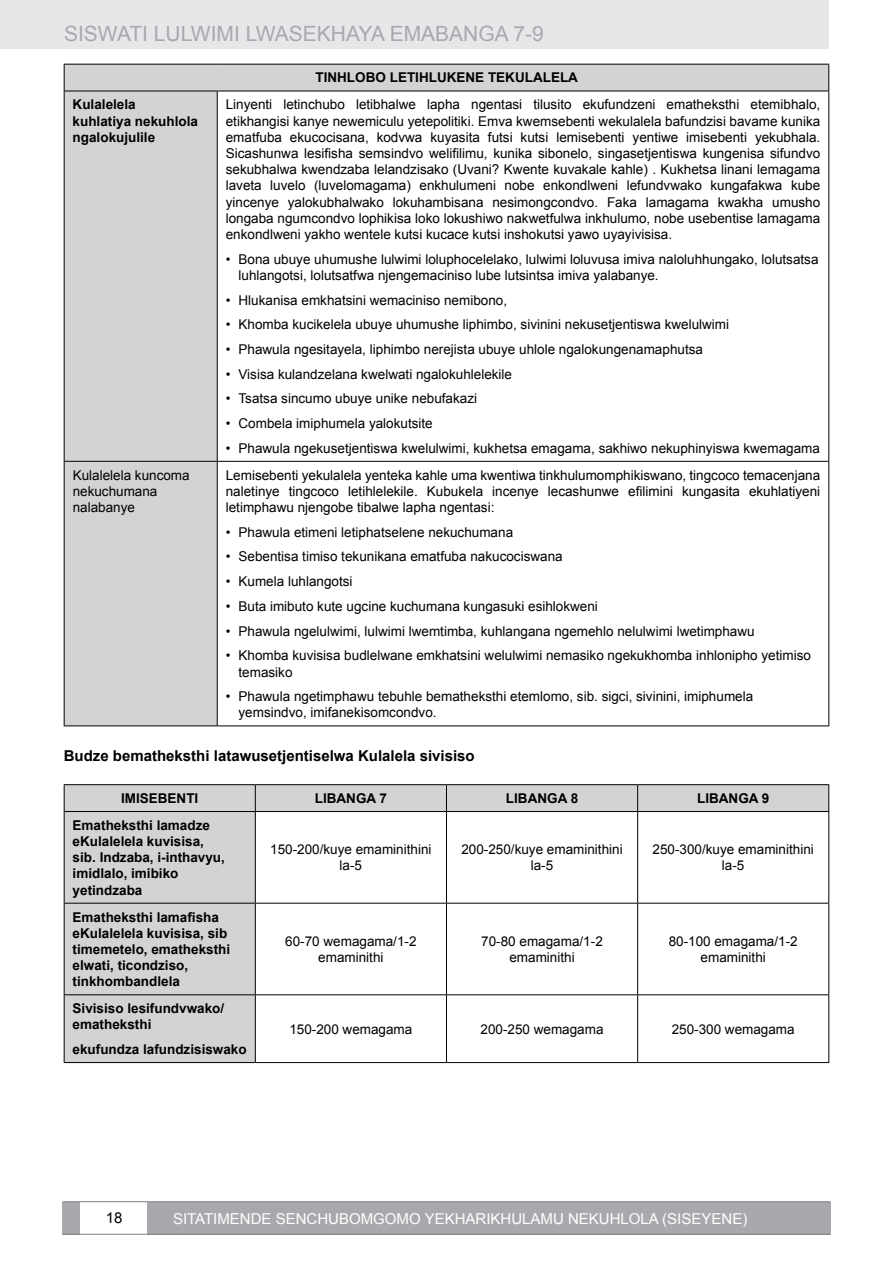
<style>
.page{position:relative;width:893px;height:1263px;background:#fff}
.page>*{position:absolute;margin:0;border:0;box-sizing:border-box;transform-origin:0 0}
.t1{font:21px "Arial";color:#a7a9ac}
.t2{font:15px "Arial";color:#fff}
.t3{font:700 15px "Arial";color:#000}
.t4{font:15px "Arial";color:#000}
.t5{font:13.5px/16.2px "Arial";color:#000;text-align:center}
.t6{font:700 13.5px/16.2px "Arial";color:#000}
</style>
<div class="page">
<div style="left:0;top:0;width:829px;height:49px;background:#e6e7e8"></div>
<div style="left:63px;top:1202px;width:17px;height:32px;background:#a7a9ac"></div>
<div style="left:147px;top:1202px;width:683px;height:32px;background:#a7a9ac"></div>
<hr style="left:63px;top:1234px;width:767px;height:1px;background:#808285">
<hr style="left:63px;top:1201px;width:767px;height:1px;background:#808285">
<svg style="left:65px;top:65px;width:763px;height:660px"></svg>
<hr style="left:217px;top:91px;width:1px;height:370px;background:#000">
<hr style="left:217px;top:462px;width:1px;height:263px;background:#000">
<hr style="left:64px;top:64px;width:153px;height:1px;background:#000">
<svg style="left:64px;top:65px;width:1px;height:26px"></svg>
<hr style="left:217px;top:64px;width:612px;height:1px;background:#000">
<svg style="left:828px;top:65px;width:1px;height:26px"></svg>
<hr style="left:64px;top:91px;width:153px;height:1px;background:#000">
<hr style="left:217px;top:91px;width:612px;height:1px;background:#000">
<hr style="left:64px;top:91px;width:1px;height:370px;background:#000">
<hr style="left:828px;top:91px;width:1px;height:370px;background:#000">
<hr style="left:64px;top:461px;width:153px;height:1px;background:#000">
<hr style="left:64px;top:462px;width:1px;height:263px;background:#000">
<hr style="left:217px;top:461px;width:612px;height:1px;background:#000">
<hr style="left:828px;top:462px;width:1px;height:263px;background:#000">
<hr style="left:64px;top:725px;width:153px;height:1px;background:#000">
<hr style="left:217px;top:725px;width:612px;height:1px;background:#000">
<div style="left:65px;top:785px;width:190px;height:277px;background:#d1d3d4"></div>
<hr style="left:64px;top:784px;width:191px;height:1px;background:#000">
<svg style="left:64px;top:785px;width:1px;height:26px"></svg>
<hr style="left:255px;top:784px;width:191px;height:1px;background:#000">
<hr style="left:446px;top:784px;width:192px;height:1px;background:#000">
<hr style="left:638px;top:784px;width:191px;height:1px;background:#000">
<div style="left:255px;top:785px;width:574px;height:26px;background:#d1d3d4"></div>
<hr style="left:64px;top:811px;width:191px;height:1px;background:#000">
<hr style="left:64px;top:812px;width:1px;height:91px;background:#000">
<hr style="left:255px;top:811px;width:191px;height:1px;background:#000">
<hr style="left:255px;top:812px;width:1px;height:91px;background:#000">
<hr style="left:446px;top:811px;width:192px;height:1px;background:#000">
<hr style="left:446px;top:812px;width:1px;height:91px;background:#000">
<hr style="left:638px;top:811px;width:191px;height:1px;background:#000">
<hr style="left:637px;top:812px;width:1px;height:91px;background:#000">
<hr style="left:828px;top:812px;width:1px;height:91px;background:#000">
<hr style="left:64px;top:903px;width:191px;height:1px;background:#000">
<hr style="left:64px;top:903px;width:1px;height:91px;background:#000">
<hr style="left:255px;top:903px;width:191px;height:1px;background:#000">
<hr style="left:255px;top:903px;width:1px;height:91px;background:#000">
<hr style="left:446px;top:903px;width:192px;height:1px;background:#000">
<hr style="left:446px;top:903px;width:1px;height:91px;background:#000">
<hr style="left:638px;top:903px;width:191px;height:1px;background:#000">
<hr style="left:637px;top:903px;width:1px;height:91px;background:#000">
<hr style="left:828px;top:903px;width:1px;height:91px;background:#000">
<hr style="left:64px;top:994px;width:191px;height:1px;background:#000">
<hr style="left:64px;top:995px;width:1px;height:67px;background:#000">
<hr style="left:255px;top:994px;width:191px;height:1px;background:#000">
<hr style="left:255px;top:995px;width:1px;height:67px;background:#000">
<hr style="left:446px;top:994px;width:192px;height:1px;background:#000">
<hr style="left:446px;top:995px;width:1px;height:67px;background:#000">
<hr style="left:638px;top:994px;width:191px;height:1px;background:#000">
<hr style="left:637px;top:995px;width:1px;height:67px;background:#000">
<hr style="left:828px;top:995px;width:1px;height:67px;background:#000">
<hr style="left:64px;top:1062px;width:191px;height:1px;background:#000">
<hr style="left:255px;top:1062px;width:191px;height:1px;background:#000">
<hr style="left:446px;top:1062px;width:192px;height:1px;background:#000">
<hr style="left:638px;top:1062px;width:191px;height:1px;background:#000">
<h1 class="t1" style="left:64px;top:19px;width:481px">SISWATI LULWIMI LWASEKHAYA EMABANGA 7-9</h1>
<p class="t6" style="left:315px;top:70px;width:18px">Tinhlobo</p>
<p class="t6" style="left:390px;top:70px;width:10px">letihlukene</p>
<p class="t6" style="left:488px;top:70px;width:10px">tekulalela</p>
<p class="t6" style="left:73px;top:97px;width:127px">Kulalelela<br>kuhlatiya nekuhlola ngalokujulile</p>
<p class="t5" style="left:226px;top:97px;width:596px;text-align:justify">Linyenti letinchubo letibhalwe lapha ngentasi tilusito ekufundzeni ematheksthi etemibhalo, etikhangisi kanye newemiculu yetepolitiki. Emva kwemsebenti wekulalela bafundzisi bavame kunika ematfuba ekucocisana, kodvwa kuyasita futsi kutsi lemisebenti yentiwe imisebenti yekubhala.<br>Sicashunwa lesifisha semsindvo welifilimu, kunika sibonelo, singasetjentiswa kungenisa sifundvo sekubhalwa kwendzaba lelandzisako (Uvani? Kwente kuvakale kahle) . Kukhetsa linani lemagama laveta luvelo (luvelomagama) enkhulumeni nobe enkondlweni lefundvwako kungafakwa kube yincenye yalokubhalwako lokuhambisana nesimongcondvo. Faka lamagama kwakha umusho longaba ngumcondvo lophikisa loko lokushiwo nakwetfulwa inkhulumo, nobe usebentise lamagama enkondlweni yakho wentele kutsi kucace kutsi inshokutsi yawo uyayivisisa.</p>
<p class="t5" style="left:238px;top:251px;width:581px;text-align:left;text-indent:-13px">• Bona ubuye uhumushe lulwimi loluphocelelako, lulwimi loluvusa imiva naloluhhungako, lolutsatsa luhlangotsi, lolutsatfwa njengemaciniso lube lutsintsa imiva yalabanye.</p>
<p class="t5" style="left:226px;top:292px;width:283px">• Hlukanisa emkhatsini wemaciniso nemibono,</p>
<p class="t5" style="left:226px;top:317px;width:505px">• Khomba kucikelela ubuye uhumushe liphimbo, sivinini nekusetjentiswa kwelulwimi</p>
<p class="t5" style="left:226px;top:341px;width:479px">• Phawula ngesitayela, liphimbo nerejista ubuye uhlole ngalokungenamaphutsa</p>
<p class="t5" style="left:226px;top:366px;width:288px">• Visisa kulandzelana kwelwati ngalokuhlelekile</p>
<p class="t5" style="left:226px;top:391px;width:253px">• Tsatsa sincumo ubuye unike nebufakazi</p>
<p class="t5" style="left:226px;top:415px;width:209px">• Combela imiphumela yalokutsite</p>
<p class="t5" style="left:226px;top:440px;width:596px">• Phawula ngekusetjentiswa kwelulwimi, kukhetsa emagama, sakhiwo nekuphinyiswa kwemagama</p>
<p class="t5" style="left:73px;top:467px;width:119px;text-align:left">Kulalelela kuncoma nekuchumana nalabanye</p>
<p class="t5" style="left:226px;top:467px;width:596px;text-align:justify">Lemisebenti yekulalela yenteka kahle uma kwentiwa tinkhulumomphikiswano, tingcoco temacenjana naletinye tingcoco letihlelekile. Kubukela incenye lecashunwe efilimini kungasita ekuhlatiyeni letimphawu njengobe tibalwe lapha ngentasi:</p>
<p class="t5" style="left:226px;top:524px;width:289px">• Phawula etimeni letiphatselene nekuchumana</p>
<p class="t5" style="left:226px;top:549px;width:338px">• Sebentisa timiso tekunikana ematfuba nakucociswana</p>
<p class="t5" style="left:226px;top:573px;width:128px">• Kumela luhlangotsi</p>
<p class="t5" style="left:226px;top:598px;width:374px">• Buta imibuto kute ugcine kuchumana kungasuki esihlokweni</p>
<p class="t5" style="left:226px;top:623px;width:530px">• Phawula ngelulwimi, lulwimi lwemtimba, kuhlangana ngemehlo nelulwimi lwetimphawu</p>
<p class="t5" style="left:239px;top:648px;width:574px;text-align:left;text-indent:-13px">• Khomba kuvisisa budlelwane emkhatsini welulwimi nemasiko ngekukhomba inhlonipho yetimiso temasiko</p>
<p class="t5" style="left:239px;top:688px;width:516px;text-align:left;text-indent:-13px">• Phawula ngetimphawu tebuhle bematheksthi etemlomo, sib. sigci, sivinini, imiphumela yemsindvo, imifanekisomcondvo.</p>
<p class="t3" style="left:64px;top:746px;width:412px">Budze bematheksthi latawusetjentiselwa Kulalela sivisiso</p>
<p class="t6" style="left:121px;top:790px;width:13px">Imisebenti</p>
<p class="t6" style="left:315px;top:790px;width:18px">Libanga</p>
<p class="t6" style="left:380px;top:790px;width:9px">7</p>
<p class="t6" style="left:506px;top:790px;width:18px">Libanga</p>
<p class="t6" style="left:571px;top:790px;width:9px">8</p>
<p class="t6" style="left:697px;top:790px;width:18px">Libanga</p>
<p class="t6" style="left:762px;top:790px;width:9px">9</p>
<p class="t6" style="left:73px;top:817px;width:154px">Ematheksthi lamadze eKulalelela kuvisisa, sib. Indzaba, i-inthavyu, imidlalo, imibiko yetindzaba</p>
<p class="t5" style="left:270px;top:841px;width:163px">150-200/kuye emaminithini la-5</p>
<p class="t5" style="left:461px;top:841px;width:163px">200-250/kuye emaminithini la-5</p>
<p class="t5" style="left:653px;top:841px;width:163px">250-300/kuye emaminithini la-5</p>
<p class="t6" style="left:73px;top:909px;width:159px">Ematheksthi lamafisha eKulalelela kuvisisa, sib timemetelo, ematheksthi elwati, ticondziso, tinkhombandlela</p>
<p class="t6" style="left:73px;top:1001px;width:153px">Sivisiso lesifundvwako/ ematheksthi</p>
<p class="t6" style="left:73px;top:1042px;width:176px">ekufundza lafundzisiswako</p>
<p class="t5" style="left:285px;top:933px;width:133px">60-70 wemagama/1-2 emaminithi</p>
<p class="t5" style="left:481px;top:933px;width:123px">70-80 emagama/1-2 emaminithi</p>
<p class="t5" style="left:669px;top:933px;width:131px">80-100 emagama/1-2 emaminithi</p>
<p class="t5" style="left:289px;top:1021px;width:125px">150-200 wemagama</p>
<p class="t5" style="left:480px;top:1021px;width:125px">200-250 wemagama</p>
<p class="t5" style="left:672px;top:1021px;width:125px">250-300 wemagama</p>
<p class="t4" style="left:106px;top:1208px;width:18px">18</p>
<p class="t2" style="left:173px;top:1209px;width:576px">SITATIMENDE SENCHUBOMGOMO YEKHARIKHULAMU NEKUHLOLA (SISEYENE)</p>
</div>
